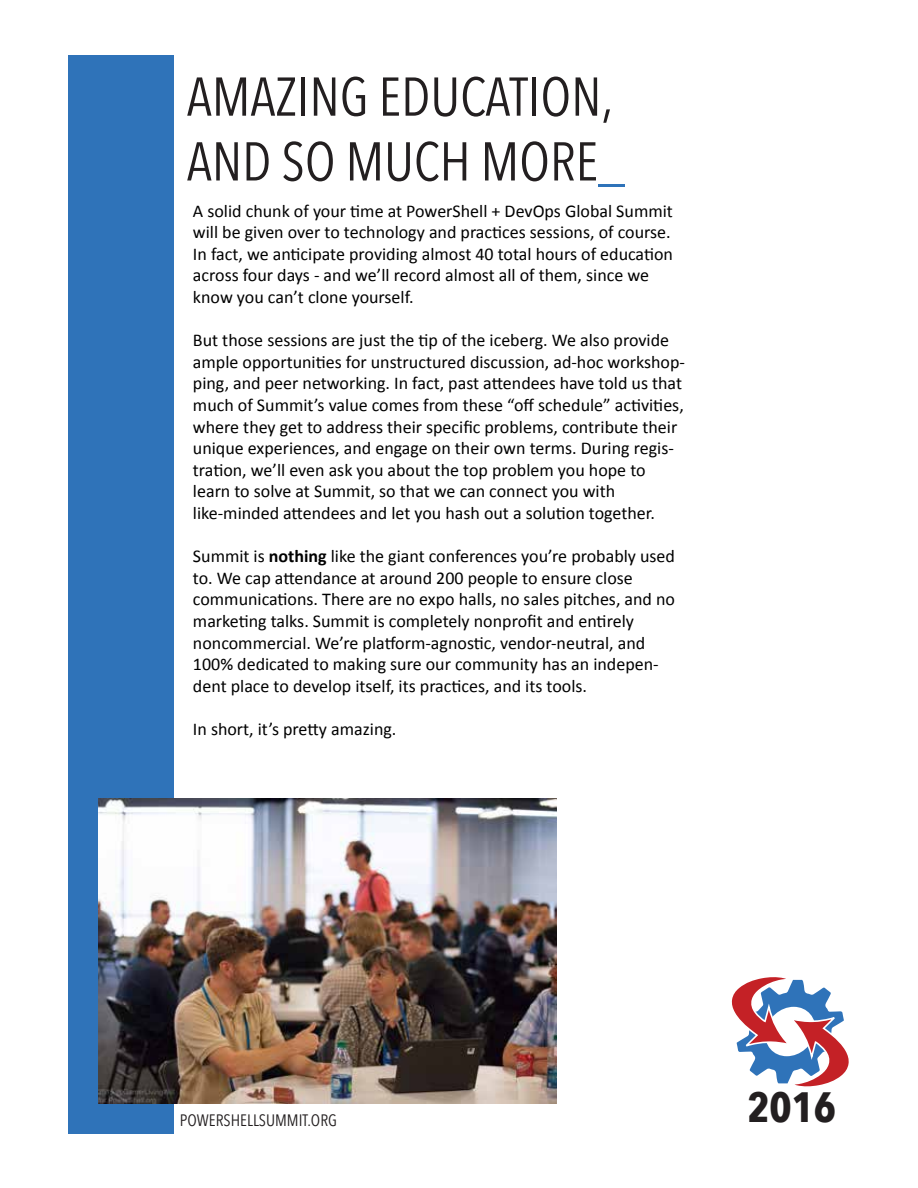
<style>
.page{position:relative;width:918px;height:1188px;background:#fff}
.page>*{position:absolute;margin:0;border:0;box-sizing:border-box;transform-origin:0 0}
.t1{font:54px/64.8px "Avenir Next Condensed";color:#231f20}
.t2{font:700 42.3px "Avenir Next Condensed";color:#231f20}
.t3{font:18px/21.6px "Calibri";color:#000}
.t4{font:16.5px "Avenir Next Condensed";color:#231f20}
.s1{color:#2f73b9}
.s2{font-weight:700}
</style>
<div class="page">
<svg style="left:731px;top:977px;width:118px;height:110px"></svg>
<div style="left:68px;top:55px;width:106px;height:1078px;background:#2f73b9"></div>
<img style="left:98px;top:798px;width:459px;height:306px">
<h1 class="t1" style="left:187px;top:62px;width:440px">AMAZING EDUCATION,<br>AND SO MUCH MORE<span class="s1">_</span></h1>
<p class="t3" style="left:193px;top:200px;width:482px">A solid chunk of your time at PowerShell + DevOps Global Summit will be given over to technology and practices sessions, of course.<br>In fact, we anticipate providing almost 40 total hours of education across four days - and we’ll record almost all of them, since we know you can’t clone yourself.</p>
<p class="t3" style="left:193px;top:329px;width:494px">But those sessions are just the tip of the iceberg. We also provide ample opportunities for unstructured discussion, ad-hoc workshop&shy;ping, and peer networking. In fact, past attendees have told us that much of Summit’s value comes from these “off schedule” activities, where they get to address their specific problems, contribute their unique experiences, and engage on their own terms. During regis&shy;tration, we’ll even ask you about the top problem you hope to learn to solve at Summit, so that we can connect you with like-minded attendees and let you hash out a solution together.</p>
<p class="t3" style="left:193px;top:545px;width:484px">Summit is <span class="s2">nothing</span> like the giant conferences you’re probably used to. We cap attendance at around 200 people to ensure close communications. There are no expo halls, no sales pitches, and no marketing talks. Summit is completely nonprofit and entirely noncommercial. We’re platform-agnostic, vendor-neutral, and 100% dedicated to making sure our community has an indepen&shy;dent place to develop itself, its practices, and its tools.</p>
<p class="t3" style="left:193px;top:718px;width:205px">In short, it’s pretty amazing.</p>
<p class="t4" style="left:180px;top:1106px;width:159px">POWERSHELLSUMMIT.ORG</p>
<h2 class="t2" style="left:747px;top:1081px;width:90px">2016</h2>
</div>
